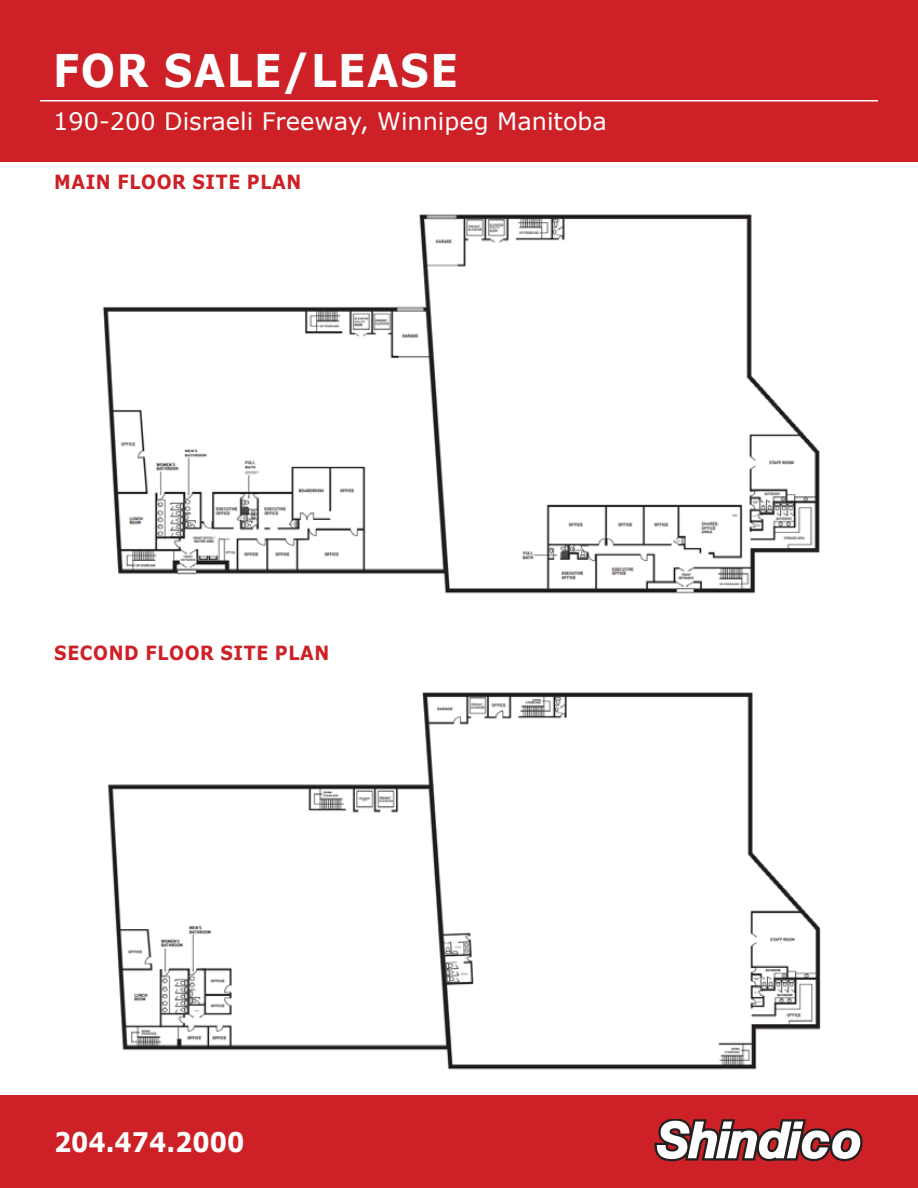
<style>
.page{position:relative;width:918px;height:1188px;background:#fff}
.page>*{position:absolute;margin:0;border:0;box-sizing:border-box;transform-origin:0 0}
.t1{font:700 45px "Verdana";letter-spacing:.035em;color:#fff;scale:.9 1}
.t2{font:700 27px "Verdana";color:#fff;scale:.9 1}
.t3{font:24px "Verdana";color:#fff}
.t4{font:700 19.5px "Verdana";letter-spacing:.035em;color:#cd2027;scale:.9 1}
</style>
<div class="page">
<div style="left:0;top:0;width:918px;height:162px;background:#cd2027"></div>
<div style="left:0;top:1096px;width:918px;height:92px;background:#cd2027"></div>
<svg style="left:654px;top:1120px;width:209px;height:42px"></svg>
<hr style="left:40px;top:100px;width:838px;height:1px;background:#fff">
<img style="left:103px;top:214px;width:717px;height:380px">
<img style="left:107px;top:692px;width:714px;height:378px">
<h1 class="t1" style="left:53px;top:39px;width:451px">FOR SALE/LEASE</h1>
<p class="t3" style="left:53px;top:105px;width:555px">190-200 Disraeli Freeway, Winnipeg Manitoba</p>
<p class="t4" style="left:54px;top:169px;width:276px">MAIN FLOOR SITE PLAN</p>
<p class="t4" style="left:54px;top:639px;width:307px">SECOND FLOOR SITE PLAN</p>
<p class="t2" style="left:54px;top:1123px;width:213px">204.474.2000</p>
</div>
